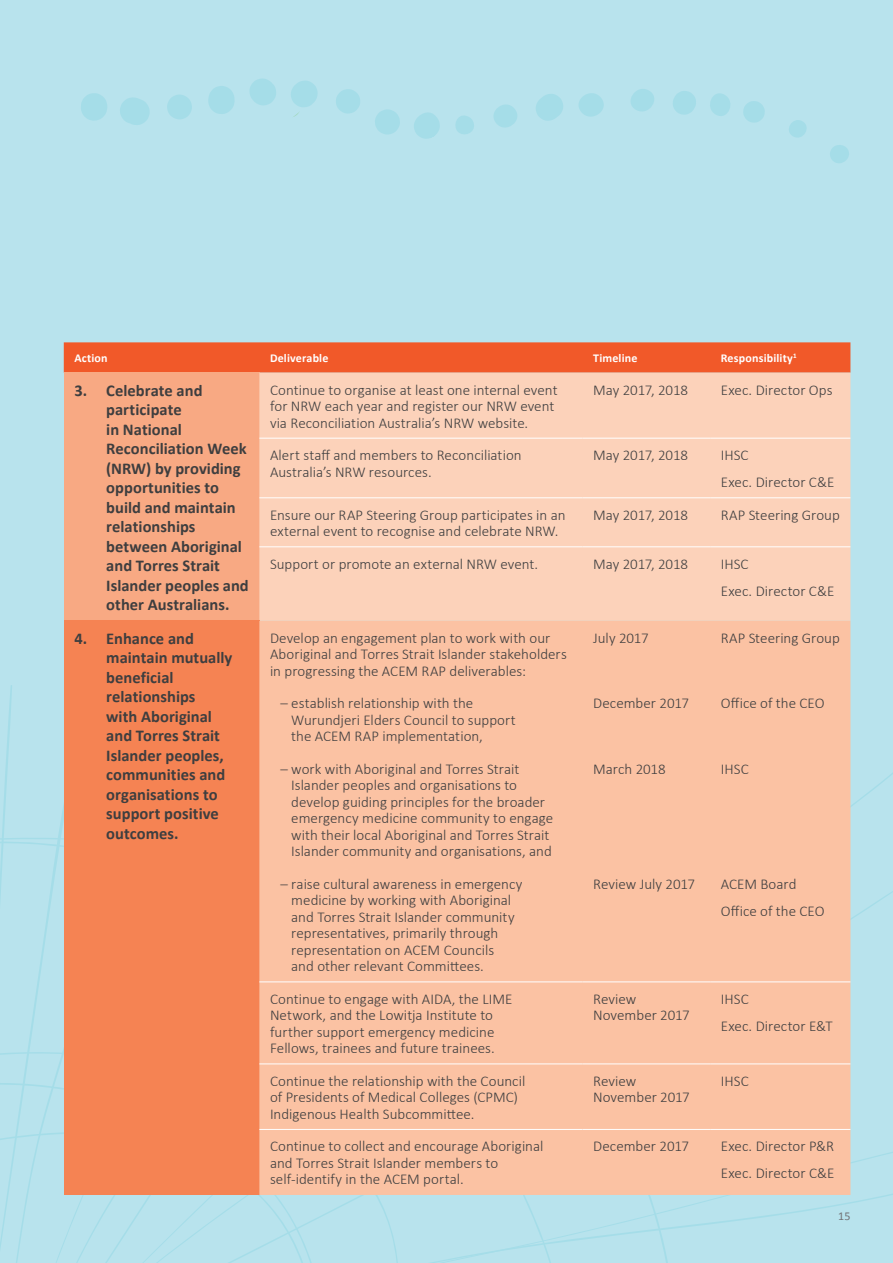
<style>
.page{position:relative;width:893px;height:1263px;background:#b8e3ed}
.page>*{position:absolute;margin:0;border:0;box-sizing:border-box;transform-origin:0 0}
.t1{font:700 16.5px/19.5px "Calibri";color:#3e3e3f}
.Table_Body{font:300 15px/16.5px "Calibri";color:#3e3e3f}
.Table_Body_RHS{font:300 15px/16.5px "Calibri";color:#3e3e3f}
.Table_Header{font:700 12px "Calibri";letter-spacing:.015em;color:#fff}
.t2{font:12px "Calibri";color:#727376}
</style>
<div class="page">
<svg style="left:0;top:685px;width:893px;height:578px"></svg>
<svg style="left:0;top:1048px;width:412px;height:215px"></svg>
<svg style="left:830px;top:145px;width:19px;height:18px"></svg>
<svg style="left:789px;top:120px;width:18px;height:18px"></svg>
<svg style="left:743px;top:101px;width:22px;height:22px"></svg>
<svg style="left:710px;top:93px;width:20px;height:23px"></svg>
<svg style="left:673px;top:91px;width:23px;height:24px"></svg>
<svg style="left:631px;top:89px;width:23px;height:22px"></svg>
<svg style="left:81px;top:93px;width:26px;height:28px"></svg>
<svg style="left:120px;top:97px;width:30px;height:28px"></svg>
<svg style="left:167px;top:95px;width:25px;height:24px"></svg>
<svg style="left:208px;top:86px;width:27px;height:28px"></svg>
<svg style="left:336px;top:89px;width:24px;height:25px"></svg>
<svg style="left:375px;top:109px;width:25px;height:25px"></svg>
<svg style="left:414px;top:112px;width:26px;height:27px"></svg>
<svg style="left:455px;top:116px;width:19px;height:18px"></svg>
<svg style="left:494px;top:105px;width:23px;height:23px"></svg>
<svg style="left:536px;top:94px;width:27px;height:27px"></svg>
<svg style="left:579px;top:93px;width:25px;height:24px"></svg>
<svg style="left:250px;top:79px;width:68px;height:38px"></svg>
<div style="left:64px;top:342px;width:786px;height:31px;background:#f15929"></div>
<div style="left:64px;top:373px;width:195px;height:248px;background:#f8a983"></div>
<div style="left:259px;top:373px;width:591px;height:248px;background:#fcd2ba"></div>
<div style="left:64px;top:621px;width:195px;height:574px;background:#f58353"></div>
<div style="left:259px;top:621px;width:591px;height:574px;background:#fbc2a3"></div>
<hr style="left:259px;top:438px;width:324px;height:1px;background:#fff">
<hr style="left:583px;top:438px;width:127px;height:1px;background:#fff">
<hr style="left:710px;top:438px;width:140px;height:1px;background:#fff">
<hr style="left:259px;top:497px;width:324px;height:1px;background:#fff">
<hr style="left:583px;top:497px;width:127px;height:1px;background:#fff">
<hr style="left:710px;top:497px;width:140px;height:1px;background:#fff">
<hr style="left:259px;top:546px;width:324px;height:1px;background:#fff">
<hr style="left:583px;top:546px;width:127px;height:1px;background:#fff">
<hr style="left:710px;top:546px;width:140px;height:1px;background:#fff">
<hr style="left:259px;top:981px;width:324px;height:1px;background:#fff">
<hr style="left:583px;top:981px;width:127px;height:1px;background:#fff">
<hr style="left:710px;top:981px;width:140px;height:1px;background:#fff">
<hr style="left:259px;top:1063px;width:324px;height:1px;background:#fff">
<hr style="left:583px;top:1063px;width:127px;height:1px;background:#fff">
<hr style="left:710px;top:1063px;width:140px;height:1px;background:#fff">
<hr style="left:259px;top:1129px;width:324px;height:1px;background:#fff">
<hr style="left:583px;top:1129px;width:127px;height:1px;background:#fff">
<hr style="left:710px;top:1129px;width:140px;height:1px;background:#fff">
<p class="Table_Header" style="left:74px;top:350px;width:35px">Action</p>
<p class="Table_Header" style="left:270px;top:350px;width:60px">Deliverable</p>
<p class="Table_Header" style="left:593px;top:350px;width:46px">Timeline</p>
<p class="Table_Header" style="left:721px;top:350px;width:77px">Responsibility<sup>1</sup></p>
<p class="t1" style="left:106px;top:380px;width:144px;text-indent:-32px">3. Celebrate and participate<br>in National<br>Reconciliation Week (NRW) by providing opportunities to build and maintain relationships between Aboriginal and Torres Strait<br>Islander peoples and other Australians.</p>
<p class="Table_Body" style="left:270px;top:381px;width:289px">Continue to organise at least one internal event for NRW each year and register our NRW event via Reconciliation Australia’s NRW website.</p>
<p class="Table_Body_RHS" style="left:593px;top:381px;width:96px">May 2017, 2018</p>
<p class="Table_Body_RHS" style="left:721px;top:381px;width:113px">Exec. Director Ops</p>
<p class="Table_Body" style="left:270px;top:447px;width:253px">Alert staff and members to Reconciliation<br>Australia’s NRW resources.</p>
<p class="Table_Body_RHS" style="left:593px;top:447px;width:96px">May 2017, 2018</p>
<p class="Table_Body_RHS" style="left:721px;top:447px;width:29px">IHSC</p>
<p class="Table_Body_RHS" style="left:721px;top:474px;width:115px">Exec. Director C&amp;E</p>
<p class="Table_Body" style="left:270px;top:506px;width:297px">Ensure our RAP Steering Group participates in an external event to recognise and celebrate NRW.</p>
<p class="Table_Body_RHS" style="left:593px;top:506px;width:96px">May 2017, 2018</p>
<p class="Table_Body_RHS" style="left:721px;top:506px;width:121px">RAP Steering Group</p>
<p class="Table_Body" style="left:270px;top:555px;width:270px">Support or promote an external NRW event.</p>
<p class="Table_Body_RHS" style="left:593px;top:555px;width:96px">May 2017, 2018</p>
<p class="Table_Body_RHS" style="left:721px;top:555px;width:29px">IHSC</p>
<p class="Table_Body_RHS" style="left:721px;top:582px;width:115px">Exec. Director C&amp;E</p>
<p class="t1" style="left:106px;top:629px;width:128px;text-indent:-32px">4. Enhance and maintain mutually beneficial relationships<br>with Aboriginal and Torres Strait<br>Islander peoples, communities and organisations to support positive outcomes.</p>
<p class="Table_Body" style="left:270px;top:629px;width:298px">Develop an engagement plan to work with our<br>Aboriginal and Torres Strait Islander stakeholders in progressing the ACEM RAP deliverables:</p>
<p class="Table_Body_RHS" style="left:593px;top:629px;width:57px">July 2017</p>
<p class="Table_Body_RHS" style="left:721px;top:629px;width:121px">RAP Steering Group</p>
<p class="Table_Body" style="left:291px;top:695px;width:226px;text-indent:-11px">– establish relationship with the<br>Wurundjeri Elders Council to support the ACEM RAP implementation,</p>
<p class="Table_Body_RHS" style="left:593px;top:695px;width:97px">December 2017</p>
<p class="Table_Body_RHS" style="left:721px;top:695px;width:105px">Office of the CEO</p>
<p class="Table_Body" style="left:291px;top:760px;width:263px;text-indent:-11px">– work with Aboriginal and Torres Strait Islander peoples and organisations to develop guiding principles for the broader emergency medicine community to engage with their local Aboriginal and Torres Strait Islander community and organisations, and</p>
<p class="Table_Body_RHS" style="left:593px;top:760px;width:74px">March 2018</p>
<p class="Table_Body_RHS" style="left:721px;top:760px;width:29px">IHSC</p>
<p class="Table_Body" style="left:291px;top:875px;width:233px;text-indent:-11px">– raise cultural awareness in emergency medicine by working with Aboriginal and Torres Strait Islander community representatives, primarily through representation on ACEM Councils<br>and other relevant Committees.</p>
<p class="Table_Body_RHS" style="left:593px;top:875px;width:104px">Review July 2017</p>
<p class="Table_Body_RHS" style="left:721px;top:875px;width:77px">ACEM Board</p>
<p class="Table_Body_RHS" style="left:721px;top:902px;width:105px">Office of the CEO</p>
<p class="Table_Body" style="left:270px;top:990px;width:244px">Continue to engage with AIDA, the LIME Network, and the Lowitja Institute to further support emergency medicine Fellows, trainees and future trainees.</p>
<p class="Table_Body_RHS" style="left:593px;top:990px;width:98px">Review<br>November 2017</p>
<p class="Table_Body_RHS" style="left:721px;top:990px;width:29px">IHSC</p>
<p class="Table_Body_RHS" style="left:721px;top:1017px;width:113px">Exec. Director E&amp;T</p>
<p class="Table_Body" style="left:270px;top:1072px;width:257px">Continue the relationship with the Council of Presidents of Medical Colleges (CPMC)<br>Indigenous Health Subcommittee.</p>
<p class="Table_Body_RHS" style="left:593px;top:1072px;width:98px">Review<br>November 2017</p>
<p class="Table_Body_RHS" style="left:721px;top:1072px;width:29px">IHSC</p>
<p class="Table_Body" style="left:270px;top:1138px;width:275px">Continue to collect and encourage Aboriginal and Torres Strait Islander members to self-identify in the ACEM portal.</p>
<p class="Table_Body_RHS" style="left:593px;top:1138px;width:97px">December 2017</p>
<p class="Table_Body_RHS" style="left:721px;top:1138px;width:115px">Exec. Director P&amp;R</p>
<p class="Table_Body_RHS" style="left:721px;top:1165px;width:115px">Exec. Director C&amp;E</p>
<p class="t2" style="left:838px;top:1209px;width:14px">15</p>
</div>
